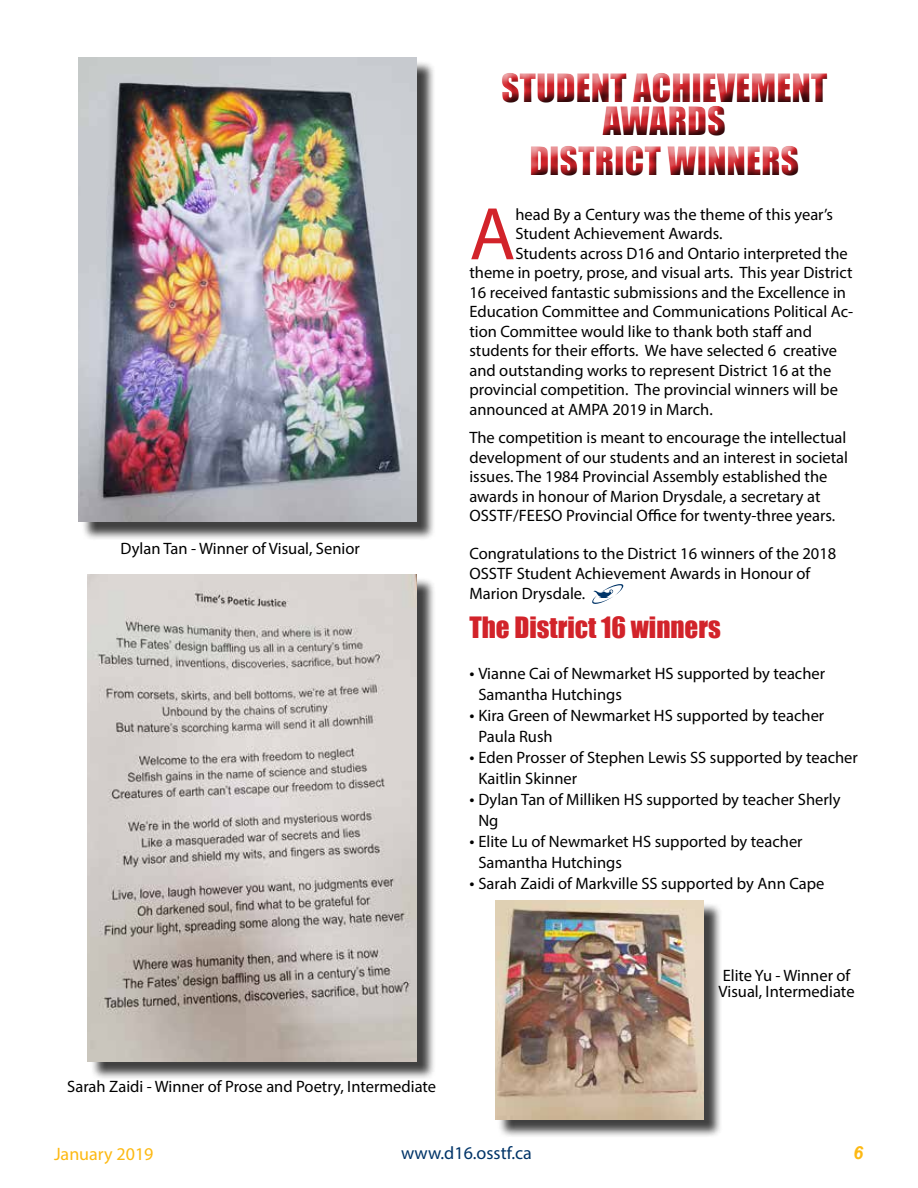
<style>
.page{position:relative;width:918px;height:1188px;background:#fff}
.page>*{position:absolute;margin:0;border:0;box-sizing:border-box;transform-origin:0 0}
.t1{font:75.3px "Myriad Pro";color:#d2232a}
.t2{font:36px/33px "Impact";color:#d2232a;text-align:center}
.t3{font:27px "Impact";color:#d2232a}
.t4{font:18px "Myriad Pro";color:#003468}
.t5{font:18px "Myriad Pro";color:#fdb913}
.t6{font:italic 700 18px "Arial";color:#fdb913}
.t7{font:16.5px/21px "Myriad Pro";color:#000}
.s1{font-size:18px}
</style>
<div class="page">
<svg style="left:592px;top:584px;width:31px;height:20px"></svg>
<div style="left:495px;top:67px;width:343px;height:120px;background:#000;opacity:.75"></div>
<div style="left:81px;top:60px;width:354px;height:480px;background:#000;opacity:.75"></div>
<img style="left:79px;top:58px;width:338px;height:464px">
<div style="left:497px;top:902px;width:225px;height:236px;background:#000;opacity:.75"></div>
<img style="left:495px;top:900px;width:209px;height:220px">
<div style="left:90px;top:577px;width:346px;height:503px;background:#000;opacity:.75"></div>
<img style="left:88px;top:575px;width:329px;height:486px">
<p class="t7" style="left:121px;top:538px;width:241px">Dylan Tan - Winner of Visual, Senior</p>
<p class="t7" style="left:67px;top:1076px;width:371px">Sarah Zaidi - Winner of Prose and Poetry, Intermediate</p>
<h2 class="t2" style="left:501px;top:70px;width:328px">STUDENT ACHIEVEMENT<br>AWARDS</h2>
<h2 class="t2" style="left:529px;top:144px;width:271px">DISTRICT WINNERS</h2>
<h1 class="t1" style="left:469px;top:188px;width:48px">A</h1>
<p class="t7" style="left:515px;top:203px;width:319px">head By a Century was the theme of this year’s</p>
<p class="t7" style="left:515px;top:223px;width:209px">Student Achievement Awards.</p>
<p class="t7" style="left:515px;top:242px;width:334px">Students across D16 and Ontario interpreted the</p>
<p class="t7" style="left:469px;top:262px;width:385px">theme in poetry, prose, and visual arts. This year District</p>
<p class="t7" style="left:469px;top:281px;width:378px">16 received fantastic submissions and the Excellence in</p>
<p class="t7" style="left:469px;top:301px;width:385px">Education Committee and Communications Political Ac-</p>
<p class="t7" style="left:469px;top:320px;width:344px">tion Committee would like to thank both staff and</p>
<p class="t7" style="left:469px;top:340px;width:369px">students for their efforts. We have selected 6 creative</p>
<p class="t7" style="left:469px;top:359px;width:363px">and outstanding works to represent District 16 at the</p>
<p class="t7" style="left:469px;top:379px;width:370px">provincial competition. The provincial winners will be</p>
<p class="t7" style="left:469px;top:398px;width:245px">announced at AMPA 2019 in March.</p>
<p class="t7" style="left:469px;top:428px;width:380px;line-height:19.5px">The competition is meant to encourage the intellectual development of our students and an interest in societal issues. The 1984 Provincial Assembly established the awards in honour of Marion Drysdale, a secretary at OSSTF/FEESO Provincial Office for twenty-three years.</p>
<p class="t7" style="left:469px;top:543px;width:368px;line-height:19.8px">Congratulations to the District 16 winners of the 2018<br>OSSTF Student Achievement Awards in Honour of<br>Marion Drysdale.</p>
<h3 class="t3" style="left:469px;top:607px;width:253px">The District 16 winners</h3>
<p class="t7" style="left:478px;top:663px;width:348px;text-indent:-9px"><span class="s1">•</span> Vianne Cai of Newmarket HS supported by teacher<br>Samantha Hutchings</p>
<p class="t7" style="left:478px;top:705px;width:348px;text-indent:-9px"><span class="s1">•</span> Kira Green of Newmarket HS supported by teacher<br>Paula Rush</p>
<p class="t7" style="left:478px;top:747px;width:381px;text-indent:-9px"><span class="s1">•</span> Eden Prosser of Stephen Lewis SS supported by teacher<br>Kaitlin Skinner</p>
<p class="t7" style="left:478px;top:789px;width:364px;text-indent:-9px"><span class="s1">•</span> Dylan Tan of Milliken HS supported by teacher Sherly<br>Ng</p>
<p class="t7" style="left:478px;top:831px;width:326px;text-indent:-9px"><span class="s1">•</span> Elite Lu of Newmarket HS supported by teacher<br>Samantha Hutchings</p>
<p class="t7" style="left:469px;top:873px;width:357px"><span class="s1">•</span> Sarah Zaidi of Markville SS supported by Ann Cape</p>
<p class="t7" style="left:719px;top:967px;width:138px;line-height:16.5px">Elite Yu - Winner of<br>Visual, Intermediate</p>
<p class="t5" style="left:54px;top:1142px;width:101px">January 2019</p>
<p class="t4" style="left:401px;top:1141px;width:132px">www.d16.osstf.ca</p>
<p class="t6" style="left:853px;top:1141px;width:12px">6</p>
</div>
